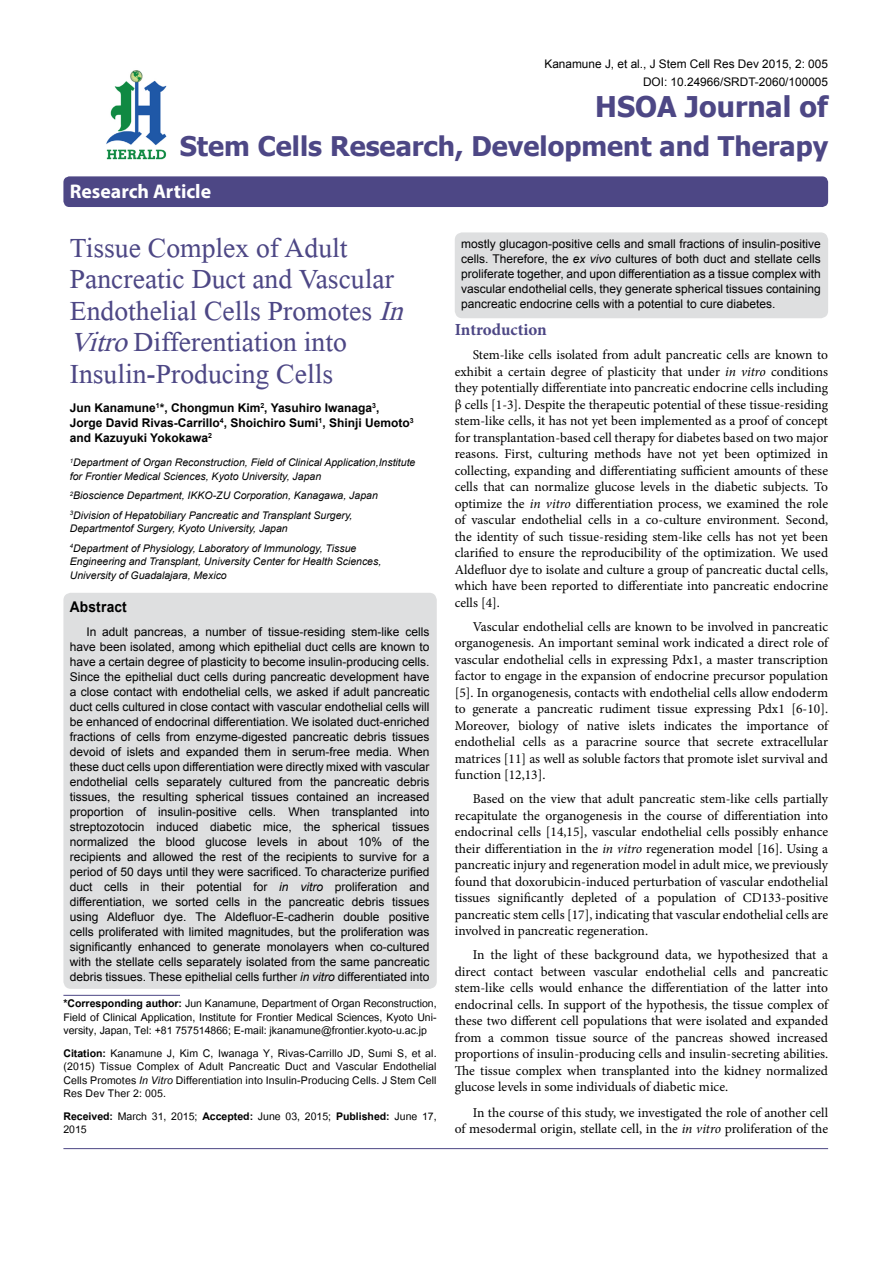
<style>
.page{position:relative;width:893px;height:1263px;background:#fff}
.page>*{position:absolute;margin:0;border:0;box-sizing:border-box;transform-origin:0 0}
.t1{font:41.25px/31.5px "Microsoft Himalaya";color:#4d4785}
.t2{font:700 28.5px "Tahoma";color:#4d4785}
.t3{font:700 27px "Tahoma";color:#4d4785}
.t4{font:700 19.8px "Myriad Hebrew";color:#fff}
.t5{font:700 16.95px "Minion Pro";letter-spacing:-.005em;color:#4d4785}
.t6{font:700 14.85px "Arial";letter-spacing:.015em;color:#000;scale:.93 1}
.t7{font:14.7px/13.5px "Utsaah";color:#000;text-align:justify}
.t8{font:13.5px/16.5px "Minion Pro";color:#000;text-align:justify}
.t9{font:12px/15px "Arial";color:#000;text-align:justify}
.t10{font:700 12px/15px "Arial";color:#000}
.t11{font:11.85px/18px "Arial";color:#000;text-align:right}
.t12{font:italic 10.5px/13.5px "Arial";color:#000}
.s1{font-style:italic}
.s2{font-weight:700}
</style>
<div class="page">
<div style="left:63px;top:176px;width:765px;height:31px;background:#4d4785;border-radius:6px"></div>
<div style="left:63px;top:593px;width:374px;height:396px;background:#dedfe0;border-radius:8px"></div>
<div style="left:455px;top:232px;width:373px;height:86px;background:#dedfe0;border-radius:8px"></div>
<hr style="left:63px;top:995px;width:117px;height:1px;background:#4d4785">
<img style="left:106px;top:70px;width:61px;height:90px">
<hr style="left:63px;top:1148px;width:765px;height:1px;background:#4d4785">
<p class="t11" style="left:544px;top:55px;width:285px">Kanamune J, et al., J Stem Cell Res Dev 2015, 2: 005<br>DOI: 10.24966/SRDT-2060/100005</p>
<h2 class="t2" style="left:595px;top:87px;width:234px">HSOA Journal of</h2>
<h3 class="t3" style="left:180px;top:128px;width:650px">Stem Cells Research, Development and Therapy</h3>
<h3 class="t4" style="left:70px;top:180px;width:143px">Research Article</h3>
<h1 class="t1" style="left:70px;top:227px;width:346px">Tissue Complex of Adult<br>Pancreatic Duct and Vascular<br>Endothelial Cells Promotes <span class="s1">In<br>Vitro</span>Differentiation into<br>Insulin-Producing Cells</h1>
<p class="t10" style="left:70px;top:401px;width:345px">Jun Kanamune<sup>1</sup>*, Chongmun Kim<sup>2</sup>, Yasuhiro Iwanaga<sup>3</sup>,<br>Jorge David Rivas-Carrillo<sup>4</sup>, Shoichiro Sumi<sup>1</sup>, Shinji Uemoto<sup>3 </sup>and Kazuyuki Yokokawa<sup>2</sup></p>
<p class="t12" style="left:70px;top:456px;width:347px"><sup>1</sup>Department of Organ Reconstruction, Field of Clinical Application,Institute for Frontier Medical Sciences, Kyoto University, Japan</p>
<p class="t12" style="left:70px;top:486px;width:310px;line-height:19.5px"><sup>2</sup>Bioscience Department, IKKO-ZU Corporation, Kanagawa, Japan<br><sup>3</sup>Division of Hepatobiliary Pancreatic and Transplant Surgery,</p>
<p class="t12" style="left:70px;top:519px;width:288px;line-height:19.5px">Departmentof Surgery, Kyoto University, Japan<br><sup>4</sup>Department of Physiology, Laboratory of Immunology, Tissue</p>
<p class="t12" style="left:70px;top:555px;width:313px">Engineering and Transplant, University Center for Health Sciences,<br>University of Guadalajara, Mexico</p>
<p class="t6" style="left:70px;top:596px;width:63px">Abstract</p>
<p class="t9" style="left:70px;top:624px;width:361px;text-indent:16px">In adult pancreas, a number of tissue-residing stem-like cells have been isolated, among which epithelial duct cells are known to have a certain degree of plasticity to become insulin-producing cells.<br>Since the epithelial duct cells during pancreatic development have a close contact with endothelial cells, we asked if adult pancreatic duct cells cultured in close contact with vascular endothelial cells will be enhanced of endocrinal differentiation. We isolated duct-enriched fractions of cells from enzyme-digested pancreatic debris tissues devoid of islets and expanded them in serum-free media. When these duct cells upon differentiation were directly mixed with vascular endothelial cells separately cultured from the pancreatic debris tissues, the resulting spherical tissues contained an increased proportion of insulin-positive cells. When transplanted into streptozotocin induced diabetic mice, the spherical tissues normalized the blood glucose levels in about 10% of the recipients and allowed the rest of the recipients to survive for a period of 50 days until they were sacrificed. To characterize purified duct cells in their potential for <span class="s1">in vitro</span> proliferation and differentiation, we sorted cells in the pancreatic debris tissues using Aldefluor dye. The Aldefluor-E-cadherin double positive cells proliferated with limited magnitudes, but the proliferation was significantly enhanced to generate monolayers when co-cultured with the stellate cells separately isolated from the same pancreatic debris tissues. These epithelial cells further <span class="s1">in vitro</span> differentiated into</p>
<p class="t7" style="left:63px;top:998px;width:375px"><span class="s2">*Corresponding author:</span> Jun Kanamune, Department of Organ Reconstruction, Field of Clinical Application, Institute for Frontier Medical Sciences, Kyoto Uni&shy;versity, Japan, Tel: +81 757514866; E-mail: jkanamune@frontier.kyoto-u.ac.jp</p>
<p class="t7" style="left:63px;top:1047px;width:375px"><span class="s2">Citation:</span> Kanamune J, Kim C, Iwanaga Y, Rivas-Carrillo JD, Sumi S, et al. (2015) Tissue Complex of Adult Pancreatic Duct and Vascular Endothelial Cells Promotes <span class="s1">In Vitro</span> Differentiation into Insulin-Producing Cells. J Stem Cell Res Dev Ther 2: 005.</p>
<p class="t7" style="left:63px;top:1110px;width:375px"><span class="s2">Received:</span> March 31, 2015; <span class="s2">Accepted:</span> June 03, 2015; <span class="s2">Published:</span> June 17,<br>2015</p>
<p class="t9" style="left:461px;top:236px;width:361px">mostly glucagon-positive cells and small fractions of insulin-positive cells. Therefore, the <span class="s1">ex vivo</span> cultures of both duct and stellate cells proliferate together, and upon differentiation as a tissue complex with vascular endothelial cells, they generate spherical tissues containing pancreatic endocrine cells with a potential to cure diabetes.</p>
<p class="t5" style="left:455px;top:318px;width:94px">Introduction</p>
<p class="t8" style="left:455px;top:347px;width:375px;text-indent:18px">Stem-like cells isolated from adult pancreatic cells are known to exhibit a certain degree of plasticity that under <span class="s1">in vitro</span> conditions they potentially differentiate into pancreatic endocrine cells including β cells [1-3]. Despite the therapeutic potential of these tissue-residing stem-like cells, it has not yet been implemented as a proof of concept for transplantation-based cell therapy for diabetes based on two major reasons. First, culturing methods have not yet been optimized in collecting, expanding and differentiating sufficient amounts of these cells that can normalize glucose levels in the diabetic subjects. To optimize the <span class="s1">in vitro</span> differentiation process, we examined the role of vascular endothelial cells in a co-culture environment. Second, the identity of such tissue-residing stem-like cells has not yet been clarified to ensure the reproducibility of the optimization. We used Aldefluor dye to isolate and culture a group of pancreatic ductal cells, which have been reported to differentiate into pancreatic endocrine cells [4].</p>
<p class="t8" style="left:455px;top:618px;width:375px;text-indent:18px">Vascular endothelial cells are known to be involved in pancreatic organogenesis. An important seminal work indicated a direct role of vascular endothelial cells in expressing Pdx1, a master transcription factor to engage in the expansion of endocrine precursor population [5]. In organogenesis, contacts with endothelial cells allow endoderm to generate a pancreatic rudiment tissue expressing Pdx1 [6-10].<br>Moreover, biology of native islets indicates the importance of endothelial cells as a paracrine source that secrete extracellular matrices [11] as well as soluble factors that promote islet survival and function [12,13].</p>
<p class="t8" style="left:455px;top:791px;width:375px;text-indent:18px">Based on the view that adult pancreatic stem-like cells partially recapitulate the organogenesis in the course of differentiation into endocrinal cells [14,15], vascular endothelial cells possibly enhance their differentiation in the <span class="s1">in vitro</span> regeneration model [16]. Using a pancreatic injury and regeneration model in adult mice, we previously found that doxorubicin-induced perturbation of vascular endothelial tissues significantly depleted of a population of CD133-positive pancreatic stem cells [17], indicating that vascular endothelial cells are involved in pancreatic regeneration.</p>
<p class="t8" style="left:455px;top:947px;width:375px;text-indent:18px">In the light of these background data, we hypothesized that a direct contact between vascular endothelial cells and pancreatic stem-like cells would enhance the differentiation of the latter into endocrinal cells. In support of the hypothesis, the tissue complex of these two different cell populations that were isolated and expanded from a common tissue source of the pancreas showed increased proportions of insulin-producing cells and insulin-secreting abilities.<br>The tissue complex when transplanted into the kidney normalized glucose levels in some individuals of diabetic mice.</p>
<p class="t8" style="left:455px;top:1104px;width:375px;text-align:right">In the course of this study, we investigated the role of another cell<br>of mesodermal origin, stellate cell, in the <span class="s1">in vitro</span> proliferation of the</p>
</div>
